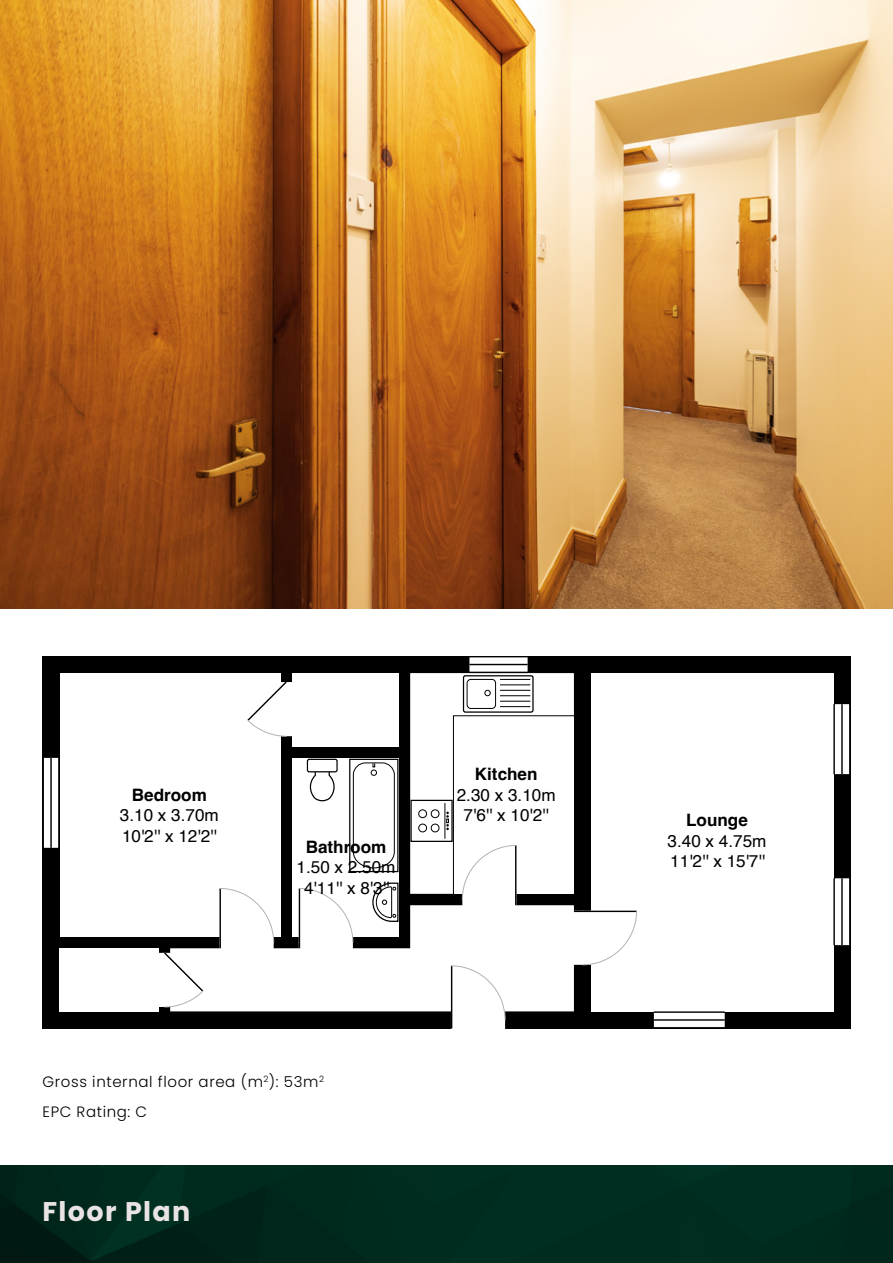
<style>
.page{position:relative;width:893px;height:1263px;background:#fff}
.page>*{position:absolute;margin:0;border:0;box-sizing:border-box;transform-origin:0 0}
.t1{font:700 27px "Poppins";letter-spacing:.05em;color:#e9e4e3}
.t2{font:17.1px/20.5px "Helvetica";color:#000;text-align:center}
.t3{font:700 17.1px "Helvetica";color:#000}
.t4{font:300 15px/30px "Poppins";letter-spacing:.04em;color:#000}
</style>
<div class="page">
<img style="left:0;top:1165px;width:893px;height:98px">
<div style="left:43px;top:656px;width:548px;height:372px;background:#000"></div>
<div style="left:574px;top:656px;width:276px;height:372px;background:#000"></div>
<div style="left:60px;top:673px;width:220px;height:264px;background:#fff"></div>
<div style="left:60px;top:948px;width:99px;height:63px;background:#fff"></div>
<div style="left:591px;top:673px;width:242px;height:338px;background:#fff"></div>
<div style="left:43px;top:758px;width:17px;height:90px;background:#2d2d2d"></div>
<div style="left:44px;top:758px;width:14px;height:90px;background:#fff"></div>
<hr style="left:50px;top:758px;width:2px;height:90px;background:#000">
<div style="left:156px;top:953px;width:9px;height:54px;background:#fff"></div>
<div style="left:571px;top:911px;width:12px;height:54px;background:#fff"></div>
<hr style="left:574px;top:911px;width:63px;height:1px;background:#000">
<svg style="left:582px;top:911px;width:55px;height:54px"></svg>
<div style="left:451px;top:1019px;width:54px;height:10px;background:#fff"></div>
<hr style="left:451px;top:966px;width:1px;height:62px;background:#000">
<div style="left:654px;top:1011px;width:71px;height:17px;background:#282828"></div>
<div style="left:654px;top:1013px;width:71px;height:14px;background:#fff"></div>
<hr style="left:654px;top:1019px;width:71px;height:2px;background:#000">
<div style="left:833px;top:878px;width:17px;height:67px;background:#202020"></div>
<div style="left:835px;top:878px;width:14px;height:67px;background:#fff"></div>
<hr style="left:841px;top:878px;width:2px;height:67px;background:#000">
<div style="left:833px;top:704px;width:17px;height:70px;background:#202020"></div>
<div style="left:835px;top:704px;width:14px;height:70px;background:#fff"></div>
<hr style="left:841px;top:704px;width:2px;height:70px;background:#000">
<svg style="left:469px;top:657px;width:59px;height:14px"></svg>
<hr style="left:469px;top:664px;width:59px;height:1px;background:#000">
<svg style="left:162px;top:671px;width:413px;height:350px"></svg>
<img style="left:0;top:0;width:893px;height:608px">
<p class="t3" style="left:132px;top:784px;width:77px">Bedroom</p>
<p class="t2" style="left:120px;top:805px;width:100px;text-align:left">3.10 x 3.70m<br>10'2'' x 12'2''</p>
<p class="t3" style="left:306px;top:836px;width:82px">Bathroom</p>
<p class="t2" style="left:297px;top:857px;width:100px">1.50 x 2.50m<br>4'11'' x 8'3''</p>
<p class="t3" style="left:475px;top:764px;width:64px">Kitchen</p>
<p class="t2" style="left:457px;top:785px;width:100px">2.30 x 3.10m<br>7'6'' x 10'2''</p>
<p class="t4" style="left:43px;top:1067px;width:283px">Gross internal floor area (m<sup>2</sup>): 53m<sup>2<br></sup>EPC Rating: C</p>
<h1 class="t1" style="left:43px;top:1196px;width:149px">Floor Plan</h1>
<p class="t3" style="left:686px;top:810px;width:63px">Lounge</p>
<p class="t2" style="left:668px;top:831px;width:100px;text-align:left">3.40 x 4.75m<br>11'2'' x 15'7''</p>
</div>
